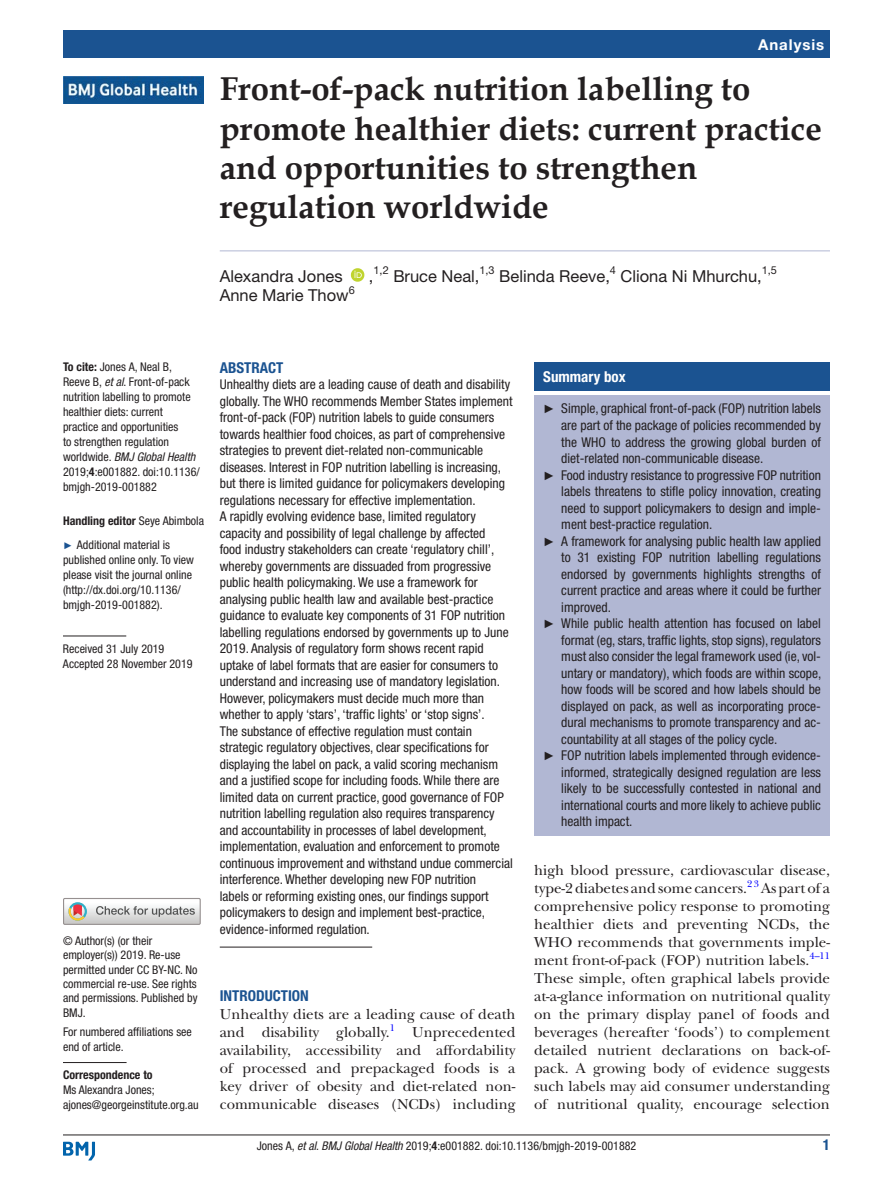
<style>
.page{position:relative;width:893px;height:1191px;background:#fff}
.page>*{position:absolute;margin:0;border:0;box-sizing:border-box;transform-origin:0 0}
.t1{font:700 33px/39px "Book Antiqua";color:#231f20}
.t2{font:16.5px "Helvetica Neue LT Std";color:#231f20}
.t3{font:15px/18px "New Baskerville";color:#231f20;text-align:justify}
.t4{font:700 condensed 15px "Helvetica Neue LT Std";color:#1b5391}
.t5{font:700 condensed 15px "Helvetica Neue LT Std";color:#fff}
.t6{font:700 15px "Helvetica Neue LT Std";letter-spacing:.065em;color:#fff}
.t7{font:condensed 13.5px/16.5px "Helvetica Neue LT Std";color:#231f20}
.t8{font:condensed 12px/15px "Helvetica Neue LT Std";color:#231f20}
.t9{font:700 condensed 12px "Helvetica Neue LT Std";color:#231f20}
.t10{font:10.95px "Helvetica Neue LT Std";color:#231f20}
.t11{font:9.9px "New Baskerville";color:#00f}
.s1{font-weight:700}
.s2{font-style:italic}
.s3{font-family:"Arial";font-stretch:normal;font-size:9.75px;color:#1b5391}
.s4{font-family:"Arial";font-stretch:normal;font-size:12px}
</style>
<div class="page">
<hr style="left:63px;top:1134px;width:767px;height:1px;background:#231f20">
<svg style="left:63px;top:1141px;width:32px;height:19px"></svg>
<div style="left:63px;top:898px;width:138px;height:27px;border:1px solid #969090"></div>
<svg style="left:64px;top:898px;width:136px;height:26px"></svg>
<hr style="left:220px;top:250px;width:610px;height:1px;background:#b1b7d3">
<svg style="left:351px;top:268px;width:13px;height:14px"></svg>
<div style="left:63px;top:31px;width:767px;height:27px;background:#1b5391"></div>
<hr style="left:63px;top:635px;width:63px;height:1px;background:#231f20">
<hr style="left:63px;top:1062px;width:64px;height:1px;background:#231f20">
<img style="left:63px;top:77px;width:141px;height:27px">
<hr style="left:220px;top:946px;width:152px;height:1px;background:#231f20">
<div style="left:534px;top:362px;width:296px;height:29px;background:#1b5391"></div>
<div style="left:534px;top:395px;width:296px;height:440px;background:#b1b7d3"></div>
<p class="t6" style="left:758px;top:35px;width:68px">Analysis</p>
<h1 class="t1" style="left:220px;top:70px;width:604px">Front-of-pack nutrition labelling to promote healthier diets: current practice and opportunities to strengthen regulation worldwide</h1>
<p class="t2" style="left:220px;top:266px;width:124px">Alexandra Jones</p>
<p class="t2" style="left:220px;top:285px;width:130px">Anne Marie Thow</p>
<p class="t10" style="left:349px;top:283px;width:8px">6</p>
<p class="t10" style="left:374px;top:264px;width:17px">1,2</p>
<p class="t2" style="left:393px;top:266px;width:88px">Bruce Neal,</p>
<p class="t10" style="left:479px;top:264px;width:17px">1,3</p>
<p class="t2" style="left:499px;top:266px;width:112px">Belinda Reeve,</p>
<p class="t10" style="left:610px;top:264px;width:8px">4</p>
<p class="t2" style="left:621px;top:266px;width:143px">Cliona Ni Mhurchu,</p>
<p class="t10" style="left:762px;top:264px;width:17px">1,5</p>
<p class="t2" style="left:369px;top:266px;width:6px">,</p>
<p class="t8" style="left:63px;top:359px;width:138px"><span class="s1">To cite:</span> Jones A, Neal B,<br>Reeve B, <span class="s2">et al</span>. Front-of-pack nutrition labelling to promote healthier diets: current practice and opportunities<br>to strengthen regulation worldwide. <span class="s2">BMJ Global Health<br></span>2019;<span class="s1">4</span>:e001882. doi:10.1136/ bmjgh-2019-001882</p>
<p class="t8" style="left:63px;top:508px;width:143px;line-height:24px"><span class="s1">Handling editor</span> Seye Abimbola <span class="s3">►</span> Additional material is</p>
<p class="t8" style="left:63px;top:552px;width:133px">published online only. To view please visit the journal online (http://dx.doi.org/10.1136/ bmjgh-2019-001882).</p>
<p class="t8" style="left:63px;top:641px;width:131px">Received 31 July 2019<br>Accepted 28 November 2019</p>
<p class="t8" style="left:63px;top:933px;width:136px;line-height:14.4px">© Author(s) (or their employer(s)) 2019. Re-use permitted under CC BY-NC. No commercial re-use. See rights and permissions. Published by<br>BMJ.</p>
<p class="t8" style="left:63px;top:1024px;width:130px">For numbered affiliations see end of article.</p>
<p class="t9" style="left:63px;top:1067px;width:91px">Correspondence to</p>
<p class="t8" style="left:63px;top:1082px;width:137px">Ms Alexandra Jones; ajones@georgeinstitute.org.au</p>
<p class="t4" style="left:220px;top:358px;width:49px">Abstract</p>
<p class="t7" style="left:220px;top:376px;width:295px">Unhealthy diets are a leading cause of death and disability globally. The WHO recommends Member States implement front-of-pack (FOP) nutrition labels to guide consumers towards healthier food choices, as part of comprehensive strategies to prevent diet-related non-communicable diseases. Interest in FOP nutrition labelling is increasing, but there is limited guidance for policymakers developing regulations necessary for effective implementation.<br>A rapidly evolving evidence base, limited regulatory capacity and possibility of legal challenge by affected<br>food industry stakeholders can create ‘regulatory chill’, whereby governments are dissuaded from progressive public health policymaking. We use a framework for analysing public health law and available best-practice guidance to evaluate key components of 31 FOP nutrition labelling regulations endorsed by governments up to June 2019. Analysis of regulatory form shows recent rapid uptake of label formats that are easier for consumers to understand and increasing use of mandatory legislation.<br>However, policymakers must decide much more than whether to apply ‘stars’, ‘traffic lights’ or ‘stop signs’.<br>The substance of effective regulation must contain strategic regulatory objectives, clear specifications for displaying the label on pack, a valid scoring mechanism and a justified scope for including foods. While there are limited data on current practice, good governance of FOP nutrition labelling regulation also requires transparency and accountability in processes of label development, implementation, evaluation and enforcement to promote continuous improvement and withstand undue commercial interference. Whether developing new FOP nutrition<br>labels or reforming existing ones, our findings support policymakers to design and implement best-practice, evidence-informed regulation.</p>
<p class="t4" style="left:220px;top:987px;width:91px">Introduction</p>
<p class="t3" style="left:220px;top:1005px;width:297px">Unhealthy diets are a leading cause of death and disability globally.</p>
<p class="t11" style="left:390px;top:1021px;width:7px">1</p>
<p class="t3" style="left:220px;top:1023px;width:297px;text-indent:192px">Unprecedented availability, accessibility and affordability of processed and prepackaged foods is a key driver of obesity and diet-related non&shy;communicable diseases (NCDs) including</p>
<p class="t5" style="left:543px;top:367px;width:84px">Summary box</p>
<p class="t7" style="left:543px;top:400px;width:279px"><span class="s4">►</span> Simple, graphical front-of-pack (FOP) nutrition labels</p>
<p class="t7" style="left:561px;top:417px;width:261px">are part of the package of policies recommended by</p>
<p class="t7" style="left:561px;top:433px;width:261px">the WHO to address the growing global burden of</p>
<p class="t7" style="left:561px;top:450px;width:204px">diet-related non-communicable disease.</p>
<p class="t7" style="left:543px;top:466px;width:279px"><span class="s4">►</span> Food industry resistance to progressive FOP nutrition</p>
<p class="t7" style="left:561px;top:483px;width:261px">labels threatens to stifle policy innovation, creating</p>
<p class="t7" style="left:561px;top:499px;width:261px">need to support policymakers to design and imple-</p>
<p class="t7" style="left:561px;top:516px;width:153px">ment best-practice regulation.</p>
<p class="t7" style="left:543px;top:532px;width:279px"><span class="s4">►</span> A framework for analysing public health law applied</p>
<p class="t7" style="left:561px;top:549px;width:261px">to 31 existing FOP nutrition labelling regulations</p>
<p class="t7" style="left:561px;top:565px;width:261px">endorsed by governments highlights strengths of</p>
<p class="t7" style="left:561px;top:582px;width:261px">current practice and areas where it could be further</p>
<p class="t7" style="left:561px;top:598px;width:51px">improved.</p>
<p class="t7" style="left:543px;top:615px;width:279px"><span class="s4">►</span> While public health attention has focused on label</p>
<p class="t7" style="left:561px;top:631px;width:261px">format (eg, stars, traffic lights, stop signs), regulators</p>
<p class="t7" style="left:561px;top:648px;width:261px">must also consider the legal framework used (ie, vol-</p>
<p class="t7" style="left:561px;top:664px;width:262px">untary or mandatory), which foods are within scope,</p>
<p class="t7" style="left:561px;top:681px;width:261px">how foods will be scored and how labels should be</p>
<p class="t7" style="left:561px;top:697px;width:261px">displayed on pack, as well as incorporating proce-</p>
<p class="t7" style="left:561px;top:714px;width:261px">dural mechanisms to promote transparency and ac-</p>
<p class="t7" style="left:561px;top:730px;width:218px">countability at all stages of the policy cycle.</p>
<p class="t7" style="left:543px;top:747px;width:279px"><span class="s4">►</span> FOP nutrition labels implemented through evidence-</p>
<p class="t7" style="left:561px;top:763px;width:261px">informed, strategically designed regulation are less</p>
<p class="t7" style="left:561px;top:780px;width:261px">likely to be successfully contested in national and</p>
<p class="t7" style="left:561px;top:796px;width:261px">international courts and more likely to achieve public</p>
<p class="t7" style="left:561px;top:813px;width:73px">health impact.</p>
<p class="t3" style="left:534px;top:861px;width:297px">high blood pressure, cardiovascular disease, type-2 diabetes and some cancers.<sup>2</sup> <sup>3</sup> As part of a comprehensive policy response to promoting healthier diets and preventing NCDs, the WHO recommends that governments imple&shy;ment front-of-pack (FOP) nutrition labels.</p>
<p class="t11" style="left:809px;top:949px;width:22px">4–11</p>
<p class="t3" style="left:534px;top:969px;width:297px">These simple, often graphical labels provide at-a-glance information on nutritional quality on the primary display panel of foods and beverages (hereafter ‘foods’) to complement detailed nutrient declarations on back-of&shy;pack. A growing body of evidence suggests such labels may aid consumer understanding of nutritional quality, encourage selection</p>
<p class="t8" style="left:257px;top:1137px;width:381px">Jones A, <span class="s2">et al</span>. <span class="s2">BMJ Global Health</span> 2019;<span class="s1">4</span>:e001882. doi:10.1136/bmjgh-2019-001882</p>
<p class="t4" style="left:823px;top:1135px;width:9px">1</p>
</div>
